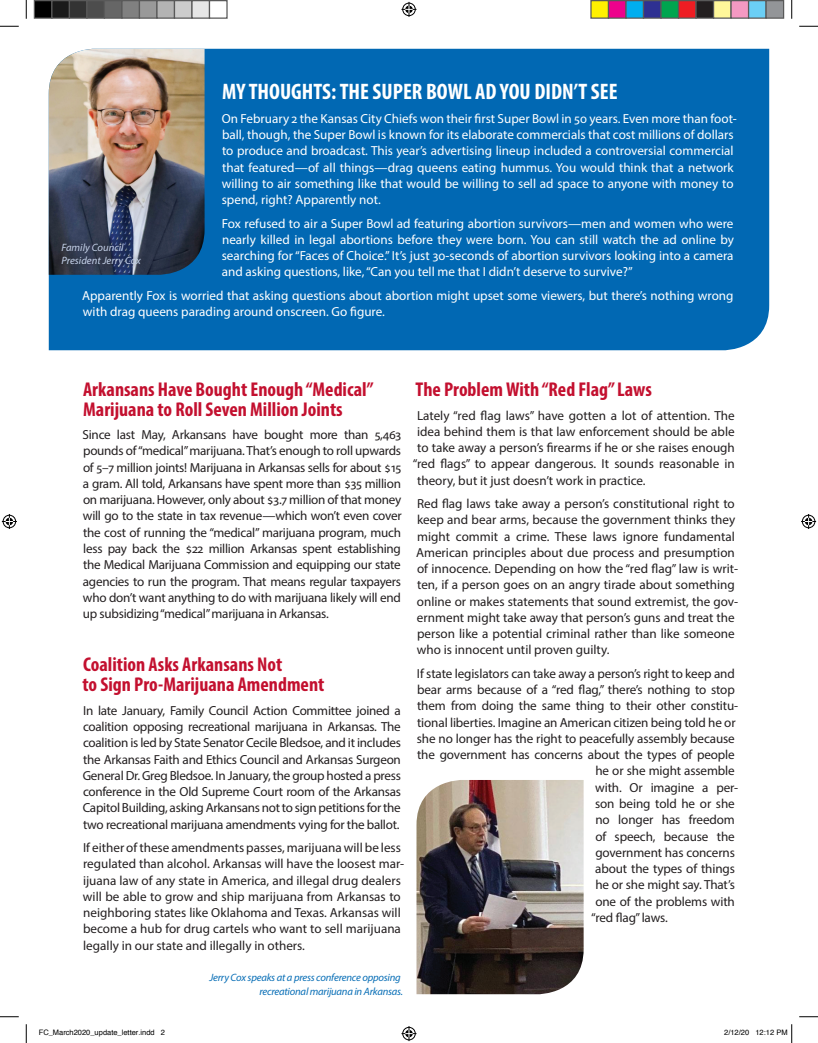
<style>
.page{position:relative;width:818px;height:1043px;background:#fff}
.page>*{position:absolute;margin:0;border:0;box-sizing:border-box;transform-origin:0 0}
.t1{font:700 condensed 22.5px "Myriad Pro";color:#fff}
.t2{font:700 condensed 20px/20px "Myriad Pro";color:#c3102f}
.t3{font:13.12px/16.2px "Myriad Pro";color:#231f20;text-align:justify}
.t4{font:13.12px/16.2px "Myriad Pro";color:#fff}
.t5{font:italic 10.62px/13.1px "Myriad Pro";letter-spacing:-.02em;color:#086eb6;text-align:right}
.t6{font:italic 10.62px/13.1px "Myriad Pro";color:#c6d3eb}
.t7{font:7.5px "Helvetica";color:#000}
</style>
<div class="page">
<div style="left:49px;top:49px;width:720px;height:301px;background:#0168b3"></div>
<img style="left:49px;top:49px;width:155px;height:226px">
<div style="left:55px;top:236px;width:93px;height:37px;background:#231f20;opacity:.75"></div>
<img style="left:416px;top:780px;width:167px;height:214px">
<svg style="left:0;top:25px;width:19px;height:2px"></svg>
<svg style="left:799px;top:25px;width:19px;height:2px"></svg>
<svg style="left:0;top:1016px;width:19px;height:1px"></svg>
<svg style="left:799px;top:1016px;width:19px;height:1px"></svg>
<svg style="left:25px;top:0;width:2px;height:19px"></svg>
<svg style="left:25px;top:1024px;width:2px;height:18px"></svg>
<svg style="left:791px;top:0;width:1px;height:19px"></svg>
<svg style="left:401px;top:2px;width:15px;height:15px"></svg>
<svg style="left:401px;top:1026px;width:15px;height:15px"></svg>
<svg style="left:2px;top:514px;width:15px;height:15px"></svg>
<svg style="left:801px;top:514px;width:15px;height:15px"></svg>
<div style="left:34px;top:1px;width:18px;height:17px;background:#000"></div>
<div style="left:34px;top:0;width:18px;height:19px;border:1px solid #595959"></div>
<div style="left:52px;top:1px;width:17px;height:17px;background:#1a1a1a"></div>
<div style="left:51px;top:0;width:19px;height:19px;border:1px solid #595959"></div>
<div style="left:69px;top:1px;width:18px;height:17px;background:#333"></div>
<div style="left:69px;top:0;width:19px;height:19px;border:1px solid #595959"></div>
<div style="left:87px;top:1px;width:17px;height:17px;background:#4d4d4d"></div>
<div style="left:86px;top:0;width:19px;height:19px;border:1px solid #595959"></div>
<div style="left:104px;top:1px;width:18px;height:17px;background:#666"></div>
<div style="left:104px;top:0;width:18px;height:19px;border:1px solid #595959"></div>
<div style="left:122px;top:1px;width:17px;height:17px;background:#808080"></div>
<div style="left:121px;top:0;width:19px;height:19px;border:1px solid #595959"></div>
<div style="left:139px;top:1px;width:18px;height:17px;background:#999"></div>
<div style="left:139px;top:0;width:19px;height:19px;border:1px solid #595959"></div>
<div style="left:157px;top:1px;width:17px;height:17px;background:#b3b3b3"></div>
<div style="left:156px;top:0;width:19px;height:19px;border:1px solid #595959"></div>
<div style="left:174px;top:1px;width:18px;height:17px;background:#ccc"></div>
<div style="left:174px;top:0;width:18px;height:19px;border:1px solid #595959"></div>
<div style="left:192px;top:1px;width:17px;height:17px;background:#e6e6e6"></div>
<div style="left:191px;top:0;width:19px;height:19px;border:1px solid #595959"></div>
<div style="left:209px;top:0;width:19px;height:19px;border:1px solid #595959"></div>
<div style="left:591px;top:1px;width:17px;height:17px;background:#fff101"></div>
<div style="left:590px;top:0;width:19px;height:19px;border:1px solid #595959"></div>
<div style="left:608px;top:1px;width:18px;height:17px;background:#ed028c"></div>
<div style="left:608px;top:0;width:18px;height:19px;border:1px solid #595959"></div>
<div style="left:626px;top:1px;width:17px;height:17px;background:#00aeef"></div>
<div style="left:625px;top:0;width:19px;height:19px;border:1px solid #595959"></div>
<div style="left:643px;top:1px;width:18px;height:17px;background:#2e3092"></div>
<div style="left:642px;top:0;width:19px;height:19px;border:1px solid #595959"></div>
<div style="left:661px;top:1px;width:17px;height:17px;background:#00a54f"></div>
<div style="left:660px;top:0;width:19px;height:19px;border:1px solid #595959"></div>
<div style="left:678px;top:1px;width:18px;height:17px;background:#ee1d23"></div>
<div style="left:678px;top:0;width:18px;height:19px;border:1px solid #595959"></div>
<div style="left:696px;top:1px;width:17px;height:17px;background:#231f20"></div>
<div style="left:695px;top:0;width:19px;height:19px;border:1px solid #595959"></div>
<div style="left:713px;top:1px;width:18px;height:17px;background:#fff79a"></div>
<div style="left:712px;top:0;width:19px;height:19px;border:1px solid #595959"></div>
<div style="left:731px;top:1px;width:17px;height:17px;background:#f499c2"></div>
<div style="left:730px;top:0;width:19px;height:19px;border:1px solid #595959"></div>
<div style="left:748px;top:1px;width:18px;height:17px;background:#6bcff6"></div>
<div style="left:748px;top:0;width:18px;height:19px;border:1px solid #595959"></div>
<div style="left:766px;top:1px;width:17px;height:17px;background:#939598"></div>
<div style="left:765px;top:0;width:19px;height:19px;border:1px solid #595959"></div>
<svg style="left:791px;top:1024px;width:1px;height:18px"></svg>
<h1 class="t1" style="left:222px;top:78px;width:397px">MY THOUGHTS: THE SUPER BOWL AD YOU DIDN’T SEE</h1>
<p class="t4" style="left:222px;top:110px;width:516px">On February 2 the Kansas City Chiefs won their first Super Bowl in 50 years. Even more than foot&shy;ball, though, the Super Bowl is known for its elaborate commercials that cost millions of dollars to produce and broadcast. This year’s advertising lineup included a controversial commercial that featured—of all things—drag queens eating hummus. You would think that a network willing to air something like that would be willing to sell ad space to anyone with money to spend, right? Apparently not.</p>
<p class="t4" style="left:222px;top:215px;width:513px;text-align:justify">Fox refused to air a Super Bowl ad featuring abortion survivors—men and women who were nearly killed in legal abortions before they were born. You can still watch the ad online by searching for “Faces of Choice.” It’s just 30-seconds of abortion survivors looking into a camera and asking questions, like, “Can you tell me that I didn’t deserve to survive?”</p>
<p class="t4" style="left:82px;top:287px;width:653px">Apparently Fox is worried that asking questions about abortion might upset some viewers, but there’s nothing wrong with drag queens parading around onscreen. Go figure.</p>
<p class="t6" style="left:62px;top:240px;width:81px">Family Council<br>President Jerry Cox</p>
<h2 class="t2" style="left:83px;top:378px;width:292px">Arkansans Have Bought Enough “Medical”<br>Marijuana to Roll Seven Million Joints</h2>
<p class="t3" style="left:83px;top:426px;width:320px">Since last May, Arkansans have bought more than 5,463 pounds of “medical” marijuana. That’s enough to roll upwards of 5–7 million joints! Marijuana in Arkansas sells for about $15 a gram. All told, Arkansans have spent more than $35 million on marijuana. However, only about $3.7 million of that money will go to the state in tax revenue—which won’t even cover the cost of running the “medical” marijuana program, much less pay back the $22 million Arkansas spent establishing the Medical Marijuana Commission and equipping our state agencies to run the program. That means regular taxpayers who don’t want anything to do with marijuana likely will end up subsidizing “medical” marijuana in Arkansas.</p>
<h2 class="t2" style="left:82px;top:654px;width:243px">Coalition Asks Arkansans Not<br>to Sign Pro-Marijuana Amendment</h2>
<p class="t3" style="left:83px;top:702px;width:320px">In late January, Family Council Action Committee joined a coalition opposing recreational marijuana in Arkansas. The coalition is led by State Senator Cecile Bledsoe, and it includes the Arkansas Faith and Ethics Council and Arkansas Surgeon General Dr. Greg Bledsoe. In January, the group hosted a press conference in the Old Supreme Court room of the Arkansas Capitol Building, asking Arkansans not to sign petitions for the two recreational marijuana amendments vying for the ballot.</p>
<p class="t3" style="left:83px;top:839px;width:323px;text-align:left">If either of these amendments passes, marijuana will be less regulated than alcohol. Arkansas will have the loosest mar&shy;ijuana law of any state in America, and illegal drug dealers will be able to grow and ship marijuana from Arkansas to neighboring states like Oklahoma and Texas. Arkansas will become a hub for drug cartels who want to sell marijuana legally in our state and illegally in others.</p>
<p class="t5" style="left:209px;top:971px;width:195px">Jerry Cox speaks at a press conference opposing recreational marijuana in Arkansas.</p>
<h2 class="t2" style="left:415px;top:379px;width:238px">The Problem With “Red Flag” Laws</h2>
<p class="t3" style="left:417px;top:407px;width:319px">Lately “red flag laws” have gotten a lot of attention. The</p>
<p class="t3" style="left:417px;top:423px;width:319px">idea behind them is that law enforcement should be able</p>
<p class="t3" style="left:417px;top:439px;width:319px">to take away a person’s firearms if he or she raises enough</p>
<p class="t3" style="left:413px;top:455px;width:323px">“red flags” to appear dangerous. It sounds reasonable in</p>
<p class="t3" style="left:417px;top:472px;width:230px">theory, but it just doesn’t work in practice.</p>
<p class="t3" style="left:416px;top:495px;width:324px;text-align:left">Red flag laws take away a person’s constitutional right to keep and bear arms, because the government thinks they might commit a crime. These laws ignore fundamental American principles about due process and presumption of innocence. Depending on how the “red flag” law is writ&shy;ten, if a person goes on an angry tirade about something online or makes statements that sound extremist, the gov&shy;ernment might take away that person’s guns and treat the person like a potential criminal rather than like someone who is innocent until proven guilty.</p>
<p class="t3" style="left:417px;top:665px;width:319px">If state legislators can take away a person’s right to keep and</p>
<p class="t3" style="left:417px;top:681px;width:319px">bear arms because of a “red flag,” there’s nothing to stop</p>
<p class="t3" style="left:417px;top:697px;width:322px">them from doing the same thing to their other constitu-</p>
<p class="t3" style="left:417px;top:714px;width:320px">tional liberties. Imagine an American citizen being told he or</p>
<p class="t3" style="left:417px;top:730px;width:319px">she no longer has the right to peacefully assembly because</p>
<p class="t3" style="left:417px;top:746px;width:319px">the government has concerns about the types of people</p>
<p class="t3" style="left:595px;top:762px;width:141px">he or she might assemble</p>
<p class="t3" style="left:595px;top:779px;width:144px">with. Or imagine a per-</p>
<p class="t3" style="left:595px;top:795px;width:141px">son being told he or she</p>
<p class="t3" style="left:595px;top:811px;width:141px">no longer has freedom</p>
<p class="t3" style="left:595px;top:827px;width:141px">of speech, because the</p>
<p class="t3" style="left:595px;top:844px;width:141px">government has concerns</p>
<p class="t3" style="left:595px;top:860px;width:141px">about the types of things</p>
<p class="t3" style="left:595px;top:876px;width:141px">he or she might say. That’s</p>
<p class="t3" style="left:595px;top:892px;width:141px">one of the problems with</p>
<p class="t3" style="left:591px;top:909px;width:78px">“red flag” laws.</p>
<p class="t7" style="left:39px;top:1027px;width:128px">FC_March2020_update_letter.indd 2</p>
<p class="t7" style="left:724px;top:1027px;width:65px">2/12/20 12:12 PM</p>
</div>
